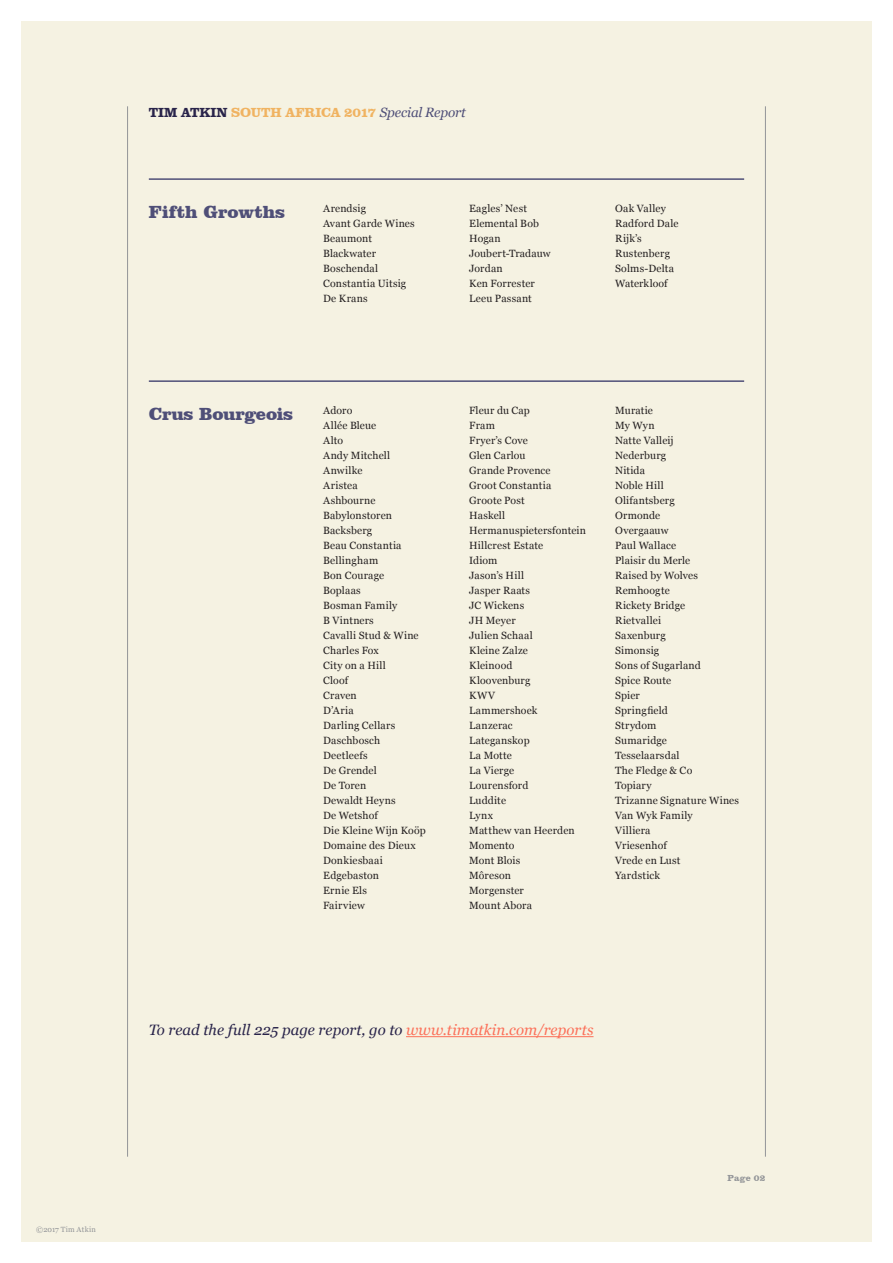
<style>
.page{position:relative;width:893px;height:1263px;background:#fff}
.page>*{position:absolute;margin:0;border:0;box-sizing:border-box;transform-origin:0 0}
.Table__Main{font:900 18px "Clarendon BT";letter-spacing:-.01em;color:#4f4f78}
.TA_Small_heading{font:900 18px "Clarendon BT";letter-spacing:.01em;color:#4f4f78}
.Notes__White{font:italic 15px "Georgia";color:#29244a}
.t1{font:700 13.5px "Clarendon BT";letter-spacing:-.005em;color:#f0b361}
.Table__Main-2{font:10.5px "Georgia";letter-spacing:.015em;color:#231f20}
.t2{font:700 9px "Clarendon BT";letter-spacing:.02em;color:#939598}
.t3{font:7.5px "Georgia";letter-spacing:.03em;color:#939598}
.s1{color:#29244a}
.s2{font-family:"Georgia";font-weight:400;font-style:italic;color:#4f4f78}
.s3{color:#fc7059}
</style>
<div class="page">
<div style="left:21px;top:21px;width:851px;height:1221px;background:#f5f2e2"></div>
<hr style="left:127px;top:106px;width:1px;height:1051px;background:#939598">
<hr style="left:765px;top:106px;width:1px;height:1051px;background:#939598">
<hr style="left:149px;top:178px;width:595px;height:2px;background:#4f4f78">
<hr style="left:149px;top:380px;width:595px;height:2px;background:#4f4f78">
<hr style="left:406px;top:1036px;width:187px;height:1px;background:#fc7059">
<p class="t1" style="left:149px;top:104px;width:319px"><span class="s1">TIM ATKIN</span> SOUTH AFRICA 2017 <span class="s2">Special Report</span></p>
<p class="TA_Small_heading" style="left:149px;top:201px;width:138px">Fifth Growths</p>
<p class="Table__Main-2" style="left:323px;top:201px;width:44px">Arendsig</p>
<p class="Table__Main-2" style="left:323px;top:216px;width:93px">Avant Garde Wines</p>
<p class="Table__Main-2" style="left:323px;top:231px;width:50px">Beaumont</p>
<p class="Table__Main-2" style="left:323px;top:246px;width:54px">Blackwater</p>
<p class="Table__Main-2" style="left:323px;top:261px;width:57px">Boschendal</p>
<p class="Table__Main-2" style="left:323px;top:276px;width:85px">Constantia Uitsig</p>
<p class="Table__Main-2" style="left:323px;top:291px;width:46px">De Krans</p>
<p class="Table__Main-2" style="left:469px;top:201px;width:59px">Eagles’ Nest</p>
<p class="Table__Main-2" style="left:469px;top:216px;width:71px">Elemental Bob</p>
<p class="Table__Main-2" style="left:469px;top:231px;width:33px">Hogan</p>
<p class="Table__Main-2" style="left:469px;top:246px;width:83px">Joubert-Tradauw</p>
<p class="Table__Main-2" style="left:469px;top:261px;width:35px">Jordan</p>
<p class="Table__Main-2" style="left:469px;top:276px;width:67px">Ken Forrester</p>
<p class="Table__Main-2" style="left:469px;top:291px;width:64px">Leeu Passant</p>
<p class="Table__Main-2" style="left:615px;top:201px;width:52px">Oak Valley</p>
<p class="Table__Main-2" style="left:615px;top:216px;width:65px">Radford Dale</p>
<p class="Table__Main-2" style="left:615px;top:231px;width:28px">Rijk’s</p>
<p class="Table__Main-2" style="left:615px;top:246px;width:56px">Rustenberg</p>
<p class="Table__Main-2" style="left:615px;top:261px;width:60px">Solms-Delta</p>
<p class="Table__Main-2" style="left:615px;top:276px;width:54px">Waterkloof</p>
<p class="Table__Main" style="left:149px;top:403px;width:146px">Crus Bourgeois</p>
<p class="Table__Main-2" style="left:323px;top:403px;width:31px">Adoro</p>
<p class="Table__Main-2" style="left:323px;top:418px;width:55px">Allée Bleue</p>
<p class="Table__Main-2" style="left:323px;top:433px;width:22px">Alto</p>
<p class="Table__Main-2" style="left:323px;top:448px;width:69px">Andy Mitchell</p>
<p class="Table__Main-2" style="left:323px;top:463px;width:41px">Anwilke</p>
<p class="Table__Main-2" style="left:323px;top:478px;width:36px">Aristea</p>
<p class="Table__Main-2" style="left:323px;top:493px;width:54px">Ashbourne</p>
<p class="Table__Main-2" style="left:323px;top:508px;width:70px">Babylonstoren</p>
<p class="Table__Main-2" style="left:323px;top:523px;width:51px">Backsberg</p>
<p class="Table__Main-2" style="left:323px;top:538px;width:80px">Beau Constantia</p>
<p class="Table__Main-2" style="left:323px;top:553px;width:57px">Bellingham</p>
<p class="Table__Main-2" style="left:323px;top:568px;width:62px">Bon Courage</p>
<p class="Table__Main-2" style="left:323px;top:583px;width:39px">Boplaas</p>
<p class="Table__Main-2" style="left:323px;top:598px;width:76px">Bosman Family</p>
<p class="Table__Main-2" style="left:323px;top:613px;width:52px">B Vintners</p>
<p class="Table__Main-2" style="left:323px;top:628px;width:97px">Cavalli Stud &amp; Wine</p>
<p class="Table__Main-2" style="left:323px;top:643px;width:57px">Charles Fox</p>
<p class="Table__Main-2" style="left:323px;top:658px;width:64px">City on a Hill</p>
<p class="Table__Main-2" style="left:323px;top:673px;width:26px">Cloof</p>
<p class="Table__Main-2" style="left:323px;top:688px;width:35px">Craven</p>
<p class="Table__Main-2" style="left:323px;top:703px;width:32px">D’Aria</p>
<p class="Table__Main-2" style="left:323px;top:718px;width:74px">Darling Cellars</p>
<p class="Table__Main-2" style="left:323px;top:733px;width:59px">Daschbosch</p>
<p class="Table__Main-2" style="left:323px;top:748px;width:46px">Deetleefs</p>
<p class="Table__Main-2" style="left:323px;top:763px;width:55px">De Grendel</p>
<p class="Table__Main-2" style="left:323px;top:778px;width:45px">De Toren</p>
<p class="Table__Main-2" style="left:323px;top:793px;width:74px">Dewaldt Heyns</p>
<p class="Table__Main-2" style="left:323px;top:808px;width:56px">De Wetshof</p>
<p class="Table__Main-2" style="left:323px;top:823px;width:104px">Die Kleine Wijn Koöp</p>
<p class="Table__Main-2" style="left:323px;top:838px;width:94px">Domaine des Dieux</p>
<p class="Table__Main-2" style="left:323px;top:853px;width:61px">Donkiesbaai</p>
<p class="Table__Main-2" style="left:323px;top:868px;width:57px">Edgebaston</p>
<p class="Table__Main-2" style="left:323px;top:883px;width:45px">Ernie Els</p>
<p class="Table__Main-2" style="left:323px;top:898px;width:43px">Fairview</p>
<p class="Table__Main-2" style="left:469px;top:403px;width:62px">Fleur du Cap</p>
<p class="Table__Main-2" style="left:469px;top:418px;width:27px">Fram</p>
<p class="Table__Main-2" style="left:469px;top:433px;width:60px">Fryer’s Cove</p>
<p class="Table__Main-2" style="left:469px;top:448px;width:58px">Glen Carlou</p>
<p class="Table__Main-2" style="left:469px;top:463px;width:83px">Grande Provence</p>
<p class="Table__Main-2" style="left:469px;top:478px;width:84px">Groot Constantia</p>
<p class="Table__Main-2" style="left:469px;top:493px;width:57px">Groote Post</p>
<p class="Table__Main-2" style="left:469px;top:508px;width:38px">Haskell</p>
<p class="Table__Main-2" style="left:469px;top:523px;width:118px">Hermanuspietersfontein</p>
<p class="Table__Main-2" style="left:469px;top:538px;width:76px">Hillcrest Estate</p>
<p class="Table__Main-2" style="left:469px;top:553px;width:30px">Idiom</p>
<p class="Table__Main-2" style="left:469px;top:568px;width:56px">Jason’s Hill</p>
<p class="Table__Main-2" style="left:469px;top:583px;width:62px">Jasper Raats</p>
<p class="Table__Main-2" style="left:469px;top:598px;width:57px">JC Wickens</p>
<p class="Table__Main-2" style="left:469px;top:613px;width:48px">JH Meyer</p>
<p class="Table__Main-2" style="left:469px;top:628px;width:65px">Julien Schaal</p>
<p class="Table__Main-2" style="left:469px;top:643px;width:60px">Kleine Zalze</p>
<p class="Table__Main-2" style="left:469px;top:658px;width:45px">Kleinood</p>
<p class="Table__Main-2" style="left:469px;top:673px;width:63px">Kloovenburg</p>
<p class="Table__Main-2" style="left:469px;top:688px;width:27px">KWV</p>
<p class="Table__Main-2" style="left:469px;top:703px;width:70px">Lammershoek</p>
<p class="Table__Main-2" style="left:469px;top:718px;width:45px">Lanzerac</p>
<p class="Table__Main-2" style="left:469px;top:733px;width:62px">Lateganskop</p>
<p class="Table__Main-2" style="left:469px;top:748px;width:44px">La Motte</p>
<p class="Table__Main-2" style="left:469px;top:763px;width:47px">La Vierge</p>
<p class="Table__Main-2" style="left:469px;top:778px;width:61px">Lourensford</p>
<p class="Table__Main-2" style="left:469px;top:793px;width:38px">Luddite</p>
<p class="Table__Main-2" style="left:469px;top:808px;width:25px">Lynx</p>
<p class="Table__Main-2" style="left:469px;top:823px;width:107px">Matthew van Heerden</p>
<p class="Table__Main-2" style="left:469px;top:838px;width:47px">Momento</p>
<p class="Table__Main-2" style="left:469px;top:853px;width:53px">Mont Blois</p>
<p class="Table__Main-2" style="left:469px;top:868px;width:43px">Môreson</p>
<p class="Table__Main-2" style="left:469px;top:883px;width:56px">Morgenster</p>
<p class="Table__Main-2" style="left:469px;top:898px;width:64px">Mount Abora</p>
<p class="Table__Main-2" style="left:615px;top:403px;width:39px">Muratie</p>
<p class="Table__Main-2" style="left:615px;top:418px;width:41px">My Wyn</p>
<p class="Table__Main-2" style="left:615px;top:433px;width:60px">Natte Valleij</p>
<p class="Table__Main-2" style="left:615px;top:448px;width:53px">Nederburg</p>
<p class="Table__Main-2" style="left:615px;top:463px;width:31px">Nitida</p>
<p class="Table__Main-2" style="left:615px;top:478px;width:50px">Noble Hill</p>
<p class="Table__Main-2" style="left:615px;top:493px;width:61px">Olifantsberg</p>
<p class="Table__Main-2" style="left:615px;top:508px;width:47px">Ormonde</p>
<p class="Table__Main-2" style="left:615px;top:523px;width:55px">Overgaauw</p>
<p class="Table__Main-2" style="left:615px;top:538px;width:63px">Paul Wallace</p>
<p class="Table__Main-2" style="left:615px;top:553px;width:77px">Plaisir du Merle</p>
<p class="Table__Main-2" style="left:615px;top:568px;width:84px">Raised by Wolves</p>
<p class="Table__Main-2" style="left:615px;top:583px;width:56px">Remhoogte</p>
<p class="Table__Main-2" style="left:615px;top:598px;width:72px">Rickety Bridge</p>
<p class="Table__Main-2" style="left:615px;top:613px;width:48px">Rietvallei</p>
<p class="Table__Main-2" style="left:615px;top:628px;width:52px">Saxenburg</p>
<p class="Table__Main-2" style="left:615px;top:643px;width:45px">Simonsig</p>
<p class="Table__Main-2" style="left:615px;top:658px;width:87px">Sons of Sugarland</p>
<p class="Table__Main-2" style="left:615px;top:673px;width:57px">Spice Route</p>
<p class="Table__Main-2" style="left:615px;top:688px;width:26px">Spier</p>
<p class="Table__Main-2" style="left:615px;top:703px;width:54px">Springfield</p>
<p class="Table__Main-2" style="left:615px;top:718px;width:43px">Strydom</p>
<p class="Table__Main-2" style="left:615px;top:733px;width:53px">Sumaridge</p>
<p class="Table__Main-2" style="left:615px;top:748px;width:66px">Tesselaarsdal</p>
<p class="Table__Main-2" style="left:615px;top:763px;width:79px">The Fledge &amp; Co</p>
<p class="Table__Main-2" style="left:615px;top:778px;width:38px">Topiary</p>
<p class="Table__Main-2" style="left:615px;top:793px;width:125px">Trizanne Signature Wines</p>
<p class="Table__Main-2" style="left:615px;top:808px;width:79px">Van Wyk Family</p>
<p class="Table__Main-2" style="left:615px;top:823px;width:37px">Villiera</p>
<p class="Table__Main-2" style="left:615px;top:838px;width:53px">Vriesenhof</p>
<p class="Table__Main-2" style="left:615px;top:853px;width:67px">Vrede en Lust</p>
<p class="Table__Main-2" style="left:615px;top:868px;width:46px">Yardstick</p>
<p class="Notes__White" style="left:149px;top:1019px;width:446px">To read the full 225 page report, go to <span class="s3">www.timatkin.com/reports</span></p>
<p class="t3" style="left:36px;top:1223px;width:61px">©2017 Tim Atkin</p>
<p class="t2" style="left:728px;top:1172px;width:39px">Page 02</p>
</div>
